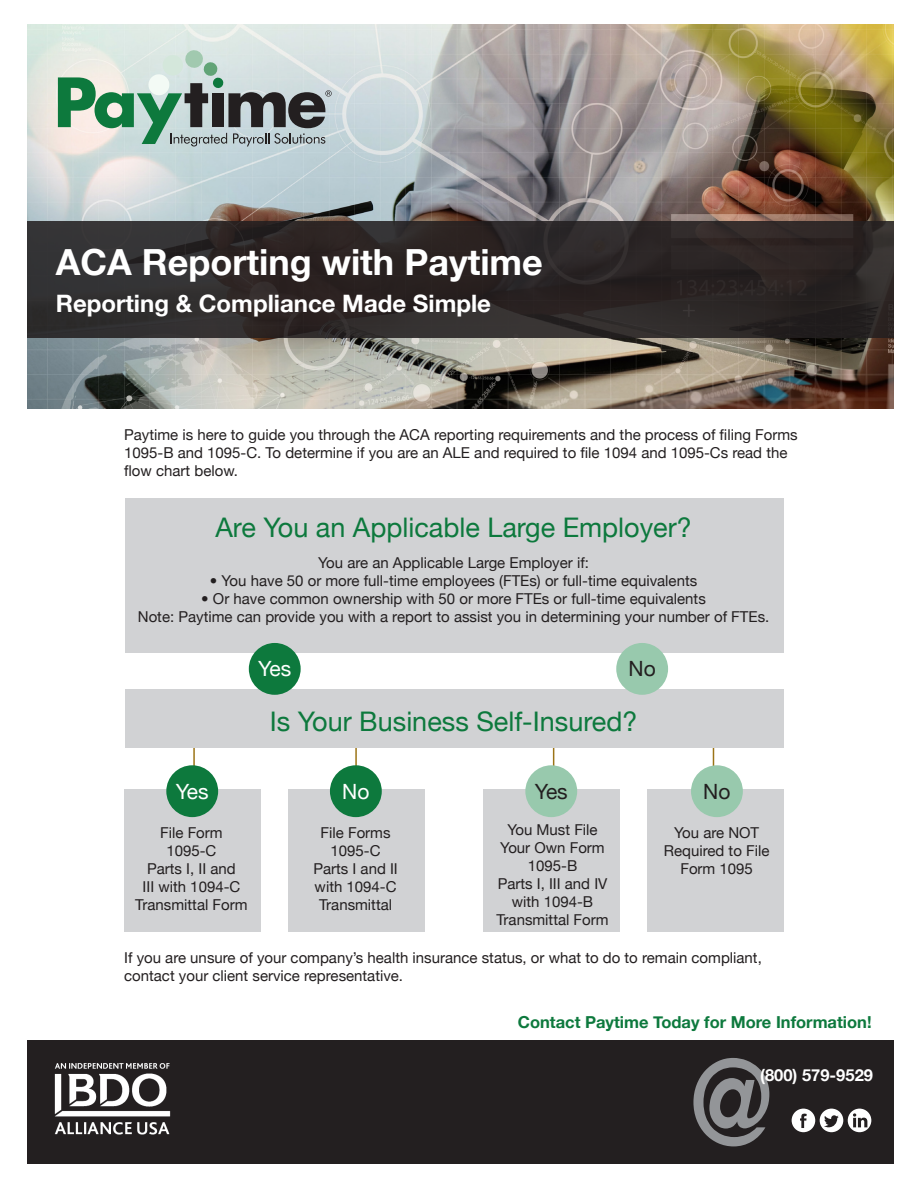
<style>
.page{position:relative;width:918px;height:1188px;background:#fff}
.page>*{position:absolute;margin:0;border:0;box-sizing:border-box;transform-origin:0 0}
.t1{font:700 118.5px "Helvetica Neue";color:#939598;scale:.88 1}
.t2{font:700 36px "Helvetica Neue";color:#fff}
.t3{font:27px "Helvetica Neue";color:#0d793d}
.t4{font:700 24px "Helvetica Neue";color:#fff}
.t5{font:21px "Helvetica Neue";color:#fff}
.t6{font:21px "Helvetica Neue";color:#231f20}
.t7{font:700 16.5px "Helvetica Neue";color:#0d793d}
.t8{font:700 16.5px "Helvetica Neue";color:#fff}
.t9{font:15px/18px "Helvetica Neue";color:#231f20}
</style>
<div class="page">
<hr style="left:193px;top:717px;width:2px;height:64px;background:#9b7417">
<hr style="left:355px;top:717px;width:2px;height:64px;background:#9b7417">
<hr style="left:553px;top:717px;width:1px;height:64px;background:#9b7417">
<hr style="left:713px;top:717px;width:1px;height:64px;background:#9b7417">
<img style="left:27px;top:24px;width:866px;height:384px">
<div style="left:27px;top:1041px;width:866px;height:123px;background:#231f20"></div>
<svg style="left:27px;top:221px;width:866px;height:117px;background:#2d2828"></svg>
<img style="left:54px;top:1063px;width:117px;height:72px">
<div style="left:792px;top:1109px;width:23px;height:23px;background:#fff;border-radius:50%"></div>
<svg style="left:800px;top:1113px;width:7px;height:15px"></svg>
<div style="left:820px;top:1109px;width:23px;height:23px;background:#fff;border-radius:50%"></div>
<svg style="left:824px;top:1115px;width:15px;height:12px"></svg>
<div style="left:848px;top:1109px;width:23px;height:23px;background:#fff;border-radius:50%"></div>
<svg style="left:853px;top:1113px;width:14px;height:14px"></svg>
<svg style="left:58px;top:49px;width:274px;height:97px;background:#a3b8af"></svg>
<div style="left:125px;top:498px;width:659px;height:154px;background:#d1d2d4"></div>
<div style="left:124px;top:789px;width:136px;height:143px;background:#d1d2d4"></div>
<div style="left:484px;top:789px;width:136px;height:143px;background:#d1d2d4"></div>
<div style="left:288px;top:789px;width:136px;height:143px;background:#d1d2d4"></div>
<div style="left:648px;top:789px;width:136px;height:143px;background:#d1d2d4"></div>
<div style="left:125px;top:690px;width:659px;height:58px;background:#d1d2d4"></div>
<div style="left:166px;top:765px;width:52px;height:52px;background:#0d793d;border-radius:50%"></div>
<div style="left:249px;top:643px;width:52px;height:52px;background:#0d793d;border-radius:50%"></div>
<div style="left:616px;top:643px;width:52px;height:52px;background:#98c9ad;border-radius:50%"></div>
<div style="left:330px;top:765px;width:52px;height:52px;background:#0d793d;border-radius:50%"></div>
<div style="left:525px;top:765px;width:52px;height:52px;background:#98c9ad;border-radius:50%"></div>
<div style="left:691px;top:765px;width:52px;height:52px;background:#98c9ad;border-radius:50%"></div>
<p class="t2" style="left:56px;top:240px;width:489px">ACA Reporting with Paytime</p>
<p class="t4" style="left:56px;top:289px;width:437px">Reporting &amp; Compliance Made Simple</p>
<p class="t9" style="left:124px;top:425px;width:675px">Paytime is here to guide you through the ACA reporting requirements and the process of filing Forms</p>
<p class="t9" style="left:124px;top:443px;width:665px">1095-B and 1095-C. To determine if you are an ALE and required to file 1094 and 1095-Cs read the</p>
<p class="t9" style="left:124px;top:461px;width:115px">flow chart below.</p>
<p class="t3" style="left:215px;top:512px;width:478px">Are You an Applicable Large Employer?</p>
<p class="t9" style="left:318px;top:554px;width:272px">You are an Applicable Large Employer if:</p>
<p class="t9" style="left:210px;top:572px;width:489px">• You have 50 or more full-time employees (FTEs) or full-time equivalents</p>
<p class="t9" style="left:201px;top:590px;width:506px">• Or have common ownership with 50 or more FTEs or full-time equivalents</p>
<p class="t9" style="left:138px;top:608px;width:633px">Note: Paytime can provide you with a report to assist you in determining your number of FTEs.</p>
<p class="t5" style="left:258px;top:656px;width:35px">Yes</p>
<p class="t6" style="left:629px;top:656px;width:29px">No</p>
<p class="t5" style="left:176px;top:779px;width:35px">Yes</p>
<p class="t9" style="left:160px;top:824px;width:64px">File Form</p>
<p class="t9" style="left:166px;top:842px;width:52px">1095-C</p>
<p class="t9" style="left:147px;top:860px;width:90px">Parts I, II and</p>
<p class="t9" style="left:143px;top:878px;width:99px">III with 1094-C</p>
<p class="t9" style="left:135px;top:896px;width:114px">Transmittal Form</p>
<p class="t3" style="left:270px;top:705px;width:369px">Is Your Business Self-Insured?</p>
<p class="t5" style="left:342px;top:779px;width:29px">No</p>
<p class="t6" style="left:535px;top:779px;width:35px">Yes</p>
<p class="t6" style="left:703px;top:779px;width:29px">No</p>
<p class="t9" style="left:321px;top:824px;width:72px">File Forms</p>
<p class="t9" style="left:331px;top:842px;width:52px">1095-C</p>
<p class="t9" style="left:313px;top:860px;width:86px">Parts I and II</p>
<p class="t9" style="left:315px;top:878px;width:83px">with 1094-C</p>
<p class="t9" style="left:319px;top:896px;width:75px">Transmittal</p>
<p class="t9" style="left:507px;top:821px;width:92px">You Must File</p>
<p class="t9" style="left:500px;top:839px;width:106px">Your Own Form</p>
<p class="t9" style="left:528px;top:857px;width:51px">1095-B</p>
<p class="t9" style="left:498px;top:875px;width:111px">Parts I, III and IV</p>
<p class="t9" style="left:512px;top:893px;width:83px">with 1094-B</p>
<p class="t9" style="left:496px;top:911px;width:114px">Transmittal Form</p>
<p class="t9" style="left:674px;top:824px;width:87px">You are NOT</p>
<p class="t9" style="left:664px;top:842px;width:107px">Required to File</p>
<p class="t9" style="left:680px;top:860px;width:74px">Form 1095</p>
<p class="t9" style="left:124px;top:949px;width:639px">If you are unsure of your company’s health insurance status, or what to do to remain compliant, contact your client service representative.</p>
<p class="t7" style="left:518px;top:1012px;width:355px">Contact Paytime Today for More Information!</p>
<p class="t1" style="left:690px;top:1029px;width:96px">@</p>
<p class="t8" style="left:760px;top:1065px;width:114px">(800) 579-9529</p>
</div>
